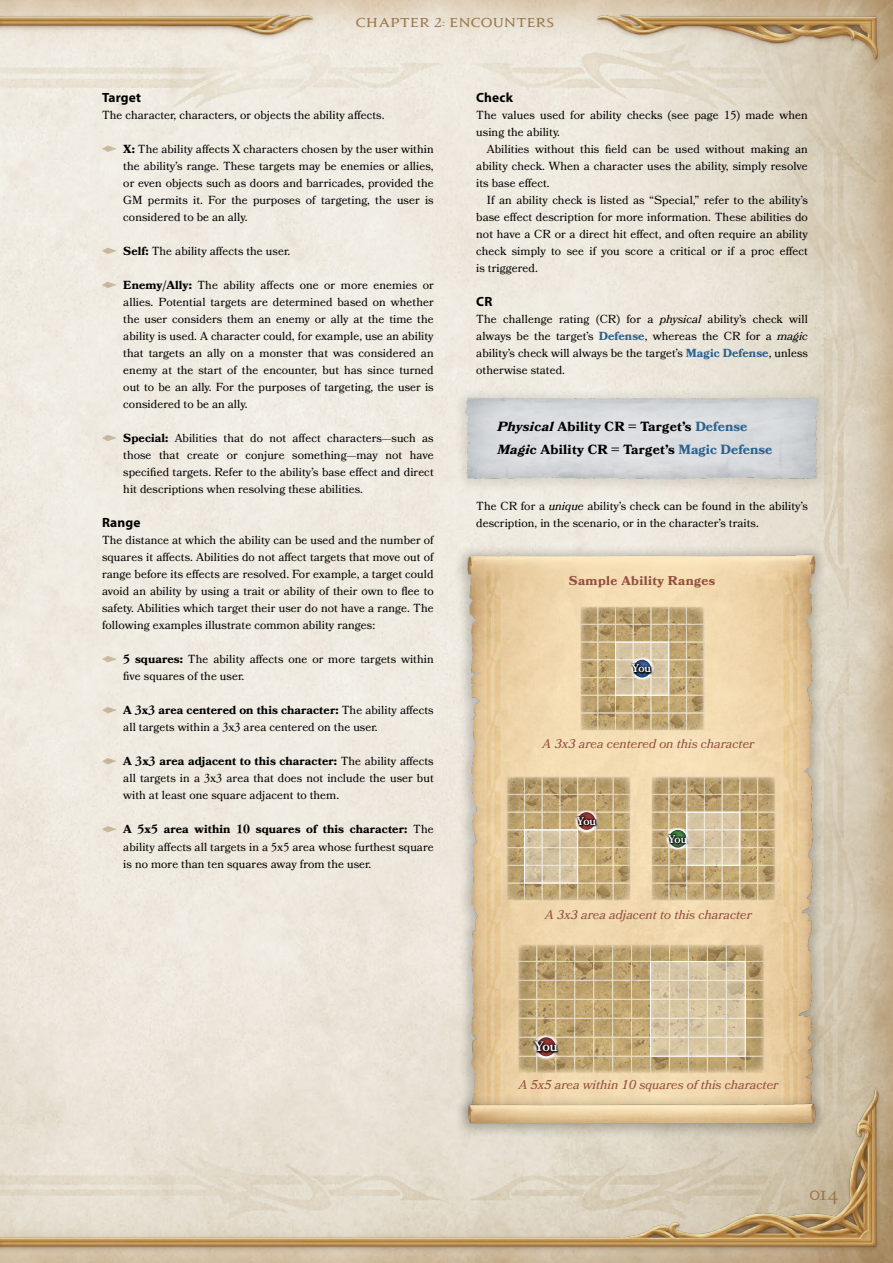
<style>
.page{position:relative;width:893px;height:1263px;background:#fff}
.page>*{position:absolute;margin:0;border:0;box-sizing:border-box;transform-origin:0 0}
.t1{font:18px "XIV Jupiter Condensed SC Os F";color:#99794e;scale:1.05 1}
.t2{font:600 13.5px "Bookmania";color:#fff}
.t3{font:700 13.35px/23.4px "Bookmania";letter-spacing:.015em;color:#000}
.t4{font:700 13.35px "Myriad Pro";letter-spacing:.01em;color:#000}
.t5{font:italic 12.75px "Bookmania";color:#944e3f}
.t6{font:700 12.75px "Bookmania";letter-spacing:.03em;color:#944e3f}
.t7{font:11.7px/17px "Bookmania";letter-spacing:.005em;color:#000;text-align:justify}
.t8{font:700 11.7px "Jupiter Pro";letter-spacing:.06em;color:#99794e;scale:1.08 1}
.t9{font:600 11.25px "Bookmania";letter-spacing:-.045em;color:#fff}
.s1{font-family:"Montaga";font-weight:400;font-size:13.05px}
.s2{font-size:9.9px}
.s3{font-weight:700}
.s4{font-family:"Tsuku A Old Min Pr 6 N E"}
.s5{font-family:"Tsuku A Old Min Pr 6 N R"}
.s6{font-style:italic}
.s7{font-weight:700;color:#2b628d}
.s8{color:#2b628d}
</style>
<div class="page">
<img style="left:0;top:0;width:893px;height:1263px">
<div style="left:0;top:13px;width:884px;height:1242px;background:#68371f;opacity:.25"></div>
<img style="left:536px;top:0;width:234px;height:51px">
<img style="left:140px;top:0;width:234px;height:51px">
<hr style="left:0;top:13px;width:4px;height:1242px;background:#68371f;opacity:.25">
<div style="left:452px;top:387px;width:378px;height:107px;background:#000;opacity:.1"></div>
<img style="left:455px;top:391px;width:374px;height:94px">
<img style="left:455px;top:544px;width:374px;height:553px">
<div style="left:455px;top:1093px;width:373px;height:46px;background:#000;opacity:.2"></div>
<img style="left:455px;top:1097px;width:374px;height:34px">
<svg style="left:102px;top:146px;width:15px;height:6px"></svg>
<svg style="left:102px;top:248px;width:15px;height:6px"></svg>
<svg style="left:102px;top:282px;width:15px;height:6px"></svg>
<svg style="left:102px;top:435px;width:15px;height:6px"></svg>
<svg style="left:102px;top:656px;width:15px;height:6px"></svg>
<svg style="left:102px;top:707px;width:15px;height:6px"></svg>
<svg style="left:102px;top:758px;width:15px;height:6px"></svg>
<svg style="left:102px;top:826px;width:15px;height:6px"></svg>
<svg style="left:653px;top:778px;width:121px;height:121px;background:#bea677"></svg>
<img style="left:665px;top:826px;width:21px;height:1px">
<img style="left:657px;top:827px;width:29px;height:25px">
<img style="left:659px;top:829px;width:27px;height:21px">
<svg style="left:688px;top:814px;width:50px;height:50px;background:#d7c7a7"></svg>
<div style="left:686px;top:812px;width:54px;height:54px;border:1px solid #fff"></div>
<svg style="left:508px;top:778px;width:121px;height:121px;background:#bea575"></svg>
<img style="left:574px;top:808px;width:26px;height:1px">
<img style="left:566px;top:809px;width:41px;height:25px">
<img style="left:568px;top:811px;width:37px;height:21px">
<svg style="left:526px;top:831px;width:50px;height:50px;background:#d5c5a6"></svg>
<div style="left:524px;top:829px;width:54px;height:54px;border:1px solid #fff"></div>
<svg style="left:518px;top:944px;width:246px;height:129px;background:#c0a878"></svg>
<img style="left:532px;top:1032px;width:29px;height:1px">
<img style="left:522px;top:1033px;width:49px;height:30px">
<img style="left:524px;top:1035px;width:44px;height:25px">
<svg style="left:652px;top:963px;width:92px;height:92px;background:#d8c7a6"></svg>
<div style="left:650px;top:961px;width:96px;height:96px;border:1px solid #fff"></div>
<svg style="left:582px;top:608px;width:120px;height:121px;background:#bda474"></svg>
<div style="left:668px;top:606px;width:19px;height:125px;border:1px solid #fff"></div>
<svg style="left:617px;top:644px;width:50px;height:49px"></svg>
<div style="left:615px;top:642px;width:54px;height:53px;border:1px solid #fff"></div>
<img style="left:629px;top:656px;width:26px;height:1px">
<img style="left:621px;top:657px;width:41px;height:25px">
<img style="left:623px;top:659px;width:37px;height:21px">
<p class="t8" style="left:356px;top:13px;width:185px">CHAPTER <span class="s1">2</span><span class="s2">:</span> ENCOUNTERS</p>
<p class="t4" style="left:102px;top:89px;width:41px">Target</p>
<p class="t7" style="left:102px;top:107px;width:284px">The character, characters, or objects the ability affects.</p>
<p class="t7" style="left:123px;top:141px;width:312px"><span class="s3">X:</span> The ability affects X characters chosen by the user within the ability’s range. These targets may be enemies or allies, or even objects such as doors and barricades, provided the GM permits it. For the purposes of targeting, the user is considered to be an ally.</p>
<p class="t7" style="left:123px;top:243px;width:168px"><span class="s3">Self:</span> The ability affects the user.</p>
<p class="t7" style="left:123px;top:277px;width:312px"><span class="s3">Enemy/Ally:</span> The ability affects one or more enemies or allies. Potential targets are determined based on whether the user considers them an enemy or ally at the time the ability is used. A character could, for example, use an ability that targets an ally on a monster that was considered an enemy at the start of the encounter, but has since turned out to be an ally. For the purposes of targeting, the user is considered to be an ally.</p>
<p class="t7" style="left:123px;top:430px;width:312px"><span class="s3">Special:</span> Abilities that do not affect characters—such as those that create or conjure something—may not have specified targets. Refer to the ability’s base effect and direct hit descriptions when resolving these abilities.</p>
<p class="t4" style="left:102px;top:514px;width:40px">Range</p>
<p class="t7" style="left:102px;top:532px;width:333px">The distance at which the ability can be used and the number of squares it affects. Abilities do not affect targets that move out of range before its effects are resolved. For example, a target could avoid an ability by using a trait or ability of their own to flee to safety. Abilities which target their user do not have a range. The following examples illustrate common ability ranges:</p>
<p class="t7" style="left:123px;top:651px;width:312px"><span class="s4">5</span> <span class="s3">squares:</span> The ability affects one or more targets within five squares of the user.</p>
<p class="t7" style="left:123px;top:702px;width:312px"><span class="s3">A</span> <span class="s4">3</span><span class="s3">x</span><span class="s4">3</span> <span class="s3">area centered on this character:</span> The ability affects all targets within a <span class="s5">3</span>x<span class="s5">3</span> area centered on the user.</p>
<p class="t7" style="left:123px;top:753px;width:312px"><span class="s3">A</span> <span class="s4">3</span><span class="s3">x</span><span class="s4">3</span> <span class="s3">area adjacent to this character:</span> The ability affects all targets in a <span class="s5">3</span>x<span class="s5">3</span> area that does not include the user but with at least one square adjacent to them.</p>
<p class="t7" style="left:123px;top:821px;width:312px"><span class="s3">A</span> <span class="s4">5</span><span class="s3">x</span><span class="s4">5</span> <span class="s3">area within</span> <span class="s4">10</span> <span class="s3">squares of this character:</span> The ability affects all targets in a <span class="s5">5</span>x<span class="s5">5</span> area whose furthest square is no more than ten squares away from the user.</p>
<p class="t4" style="left:476px;top:89px;width:38px">Check</p>
<p class="t7" style="left:476px;top:107px;width:333px">The values used for ability checks (see page <span class="s5">15</span>) made when using the ability.</p>
<p class="t7" style="left:476px;top:141px;width:333px;text-indent:11px">Abilities without this field can be used without making an ability check. When a character uses the ability, simply resolve its base effect.</p>
<p class="t7" style="left:476px;top:192px;width:333px;text-indent:11px">If an ability check is listed as “Special,” refer to the ability’s base effect description for more information. These abilities do not have a CR or a direct hit effect, and often require an ability check simply to see if you score a critical or if a proc effect is triggered.</p>
<p class="t4" style="left:476px;top:293px;width:18px">CR</p>
<p class="t7" style="left:476px;top:311px;width:333px">The challenge rating (CR) for a <span class="s6">physical</span> ability’s check will always be the target’s <span class="s7">Defense</span>, whereas the CR for a <span class="s6">magic </span>ability’s check will always be the target’s <span class="s7">Magic Defense</span>, unless otherwise stated.</p>
<p class="t3" style="left:497px;top:414px;width:276px"><span class="s6">Physical</span> Ability CR = Target’s <span class="s8">Defense<br></span><span class="s6">Magic</span> Ability CR = Target’s <span class="s8">Magic Defense</span></p>
<p class="t7" style="left:476px;top:498px;width:333px">The CR for a <span class="s6">unique</span> ability’s check can be found in the ability’s description, in the scenario, or in the character’s traits.</p>
<p class="t6" style="left:569px;top:573px;width:148px">Sample Ability Ranges</p>
<p class="t9" style="left:632px;top:662px;width:21px">You</p>
<p class="t5" style="left:543px;top:736px;width:213px">A 3x3 area centered on this character</p>
<p class="t9" style="left:577px;top:814px;width:21px">You</p>
<p class="t9" style="left:668px;top:832px;width:21px">You</p>
<p class="t5" style="left:545px;top:907px;width:208px">A 3x3 area adjacent to this character</p>
<p class="t2" style="left:535px;top:1039px;width:25px">You</p>
<p class="t5" style="left:519px;top:1077px;width:261px">A 5x5 area within 10 squares of this character</p>
<h1 class="t1" style="left:810px;top:1181px;width:28px">014</h1>
</div>
